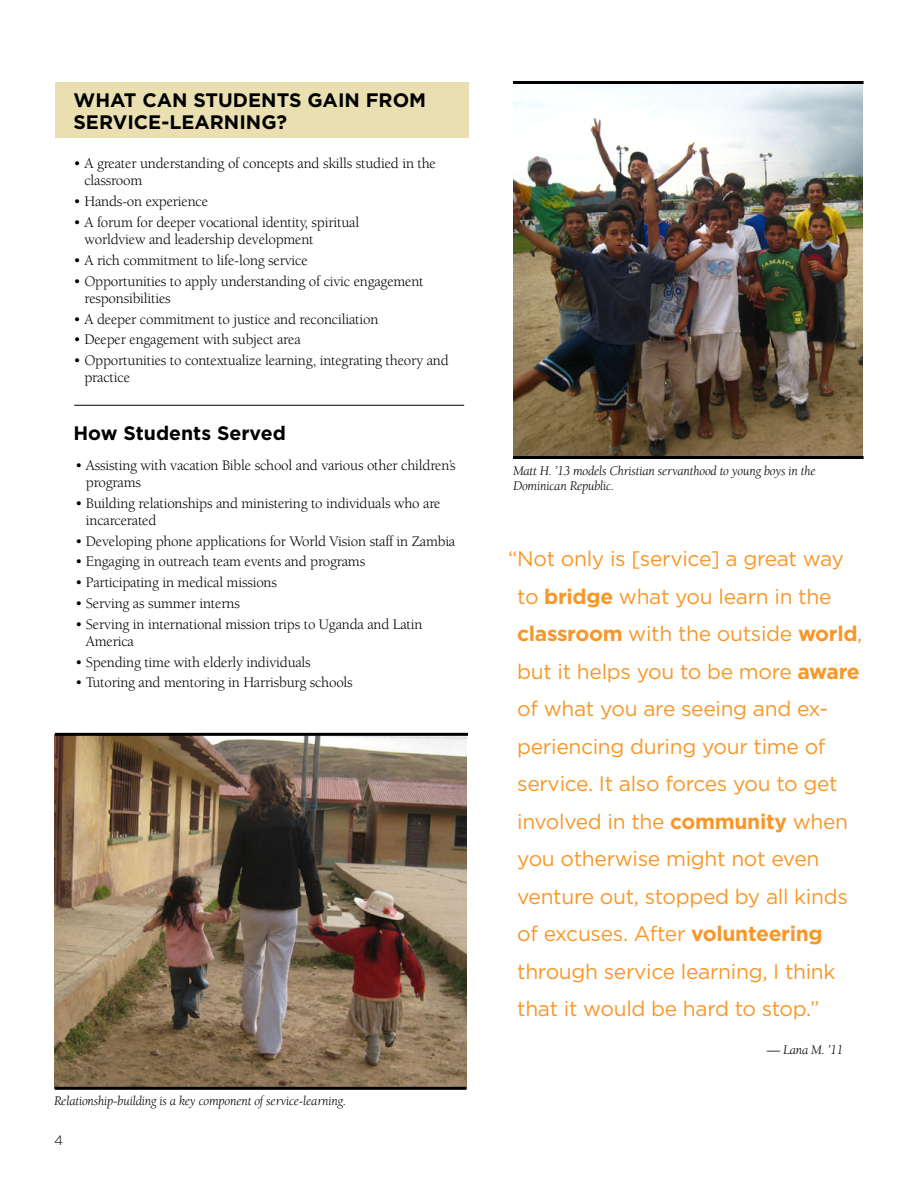
<style>
.page{position:relative;width:918px;height:1188px;background:#fff}
.page>*{position:absolute;margin:0;border:0;box-sizing:border-box;transform-origin:0 0}
.t1{font:21px/37.5px "Gotham";letter-spacing:-.015em;color:#f89728}
.t2{font:700 19.5px/21.8px "Gotham";color:#000}
.t3{font:15px/17.2px "Berkeley Std";letter-spacing:-.015em;color:#000}
.t4{font:italic 13.5px/15.8px "Berkeley Std";letter-spacing:-.015em;color:#000}
.t5{font:300 13.5px "Gotham";color:#000}
.s1{font-weight:700}
</style>
<div class="page">
<div style="left:56px;top:82px;width:413px;height:56px;background:#e9dfb1"></div>
<img style="left:55px;top:736px;width:411px;height:351px">
<img style="left:513px;top:84px;width:350px;height:372px">
<hr style="left:55px;top:733px;width:413px;height:3px;background:#000">
<hr style="left:55px;top:1087px;width:411px;height:3px;background:#000">
<hr style="left:513px;top:81px;width:351px;height:3px;background:#000">
<hr style="left:513px;top:456px;width:351px;height:3px;background:#000">
<hr style="left:74px;top:405px;width:390px;height:1px;background:#000">
<h2 class="t2" style="left:74px;top:89px;width:354px">What Can Students Gain from<br>Service-Learning?</h2>
<p class="t3" style="left:84px;top:155px;width:353px;text-indent:-11px">• A greater understanding of concepts and skills studied in the classroom</p>
<p class="t3" style="left:74px;top:193px;width:136px">• Hands-on experience</p>
<p class="t3" style="left:84px;top:214px;width:276px;text-indent:-11px">• A forum for deeper vocational identity, spiritual worldview and leadership development</p>
<p class="t3" style="left:74px;top:252px;width:236px">• A rich commitment to life-long service</p>
<p class="t3" style="left:84px;top:273px;width:341px;text-indent:-11px">• Opportunities to apply understanding of civic engagement responsibilities</p>
<p class="t3" style="left:74px;top:311px;width:306px">• A deeper commitment to justice and reconciliation</p>
<p class="t3" style="left:74px;top:331px;width:229px">• Deeper engagement with subject area</p>
<p class="t3" style="left:84px;top:352px;width:366px;text-indent:-11px">• Opportunities to contextualize learning, integrating theory and practice</p>
<h2 class="t2" style="left:74px;top:422px;width:214px">H ow Students Served</h2>
<p class="t3" style="left:86px;top:456px;width:371px;text-indent:-11px">• Assisting with vacation Bible school and various other children’s programs</p>
<p class="t3" style="left:86px;top:495px;width:356px;text-indent:-11px">• Building relationships and ministering to individuals who are incarcerated</p>
<p class="t3" style="left:75px;top:533px;width:382px">• Developing phone applications for World Vision staff in Zambia</p>
<p class="t3" style="left:75px;top:553px;width:292px">• Engaging in outreach team events and programs</p>
<p class="t3" style="left:75px;top:574px;width:204px">• Participating in medical missions</p>
<p class="t3" style="left:75px;top:595px;width:166px">• Serving as summer interns</p>
<p class="t3" style="left:86px;top:616px;width:338px;text-indent:-11px">• Serving in international mission trips to Uganda and Latin<br>America</p>
<p class="t3" style="left:75px;top:654px;width:237px">• Spending time with elderly individuals</p>
<p class="t3" style="left:75px;top:674px;width:279px">• Tutoring and mentoring in Harrisburg schools</p>
<p class="t4" style="left:54px;top:1093px;width:294px">Relationship-building is a key component of service-learning.</p>
<p class="t5" style="left:54px;top:1131px;width:10px">4</p>
<p class="t4" style="left:513px;top:463px;width:304px">Matt H. ’13 models Christian servanthood to young boys in the<br>Dominican Republic.</p>
<p class="t1" style="left:517px;top:540px;width:347px;text-indent:-9px">“Not only is [service] a great way to <span class="s1">bridge</span> what you learn in the <span class="s1">classroom</span> with the outside <span class="s1">world</span>, but it helps you to be more <span class="s1">aware </span>of what you are seeing and ex&shy;periencing during your time of service. It also forces you to get involved in the <span class="s1">community</span> when you otherwise might not even venture out, stopped by all kinds of excuses. After <span class="s1">volunteering </span>through service learning, I think that it would be hard to stop.”</p>
<p class="t4" style="left:767px;top:1043px;width:78px">— Lana M. ’11</p>
</div>
